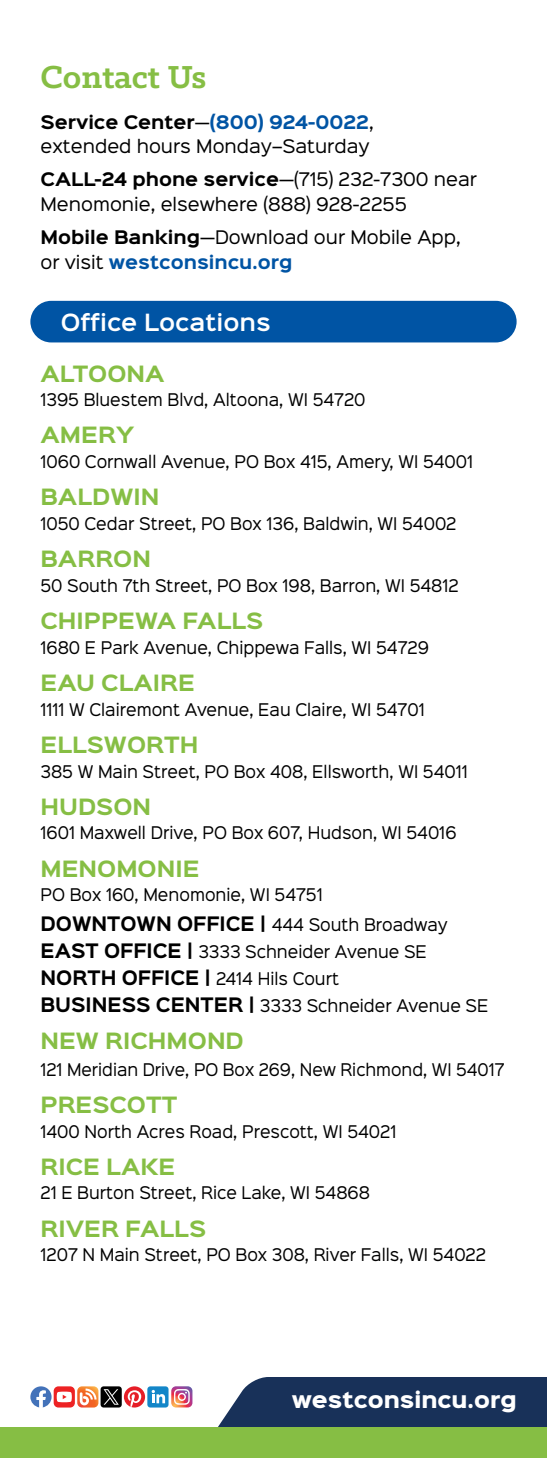
<style>
.page{position:relative;width:547px;height:1458px;background:#fff}
.page>*{position:absolute;margin:0;border:0;box-sizing:border-box;transform-origin:0 0}
.Header1{font:700 36px "Klinic Slab";color:#86be44}
.Heading_2{font:600 21.38px "Sinkin Sans 600";color:#fff}
.Location{font:700 20.25px "Sinkin Sans 700";color:#86be44}
.t1{font:900 20.25px "Sinkin Sans 800";color:#fff}
.Body1{font:16.88px/24.8px "Sinkin Sans 400";color:#000}
.Location_Address{font:15.75px "Sinkin Sans 400";color:#000;scale:.95 1}
.Location_Address-2{font:15.75px "Sinkin Sans 400";color:#000;scale:.94 1}
.s1{font-family:"Sinkin Sans 700";font-weight:700}
.s2{font-family:"Sinkin Sans 700";font-weight:700;color:#0054a4}
.s3{font-family:"Sinkin Sans 700";font-weight:700;font-size:18px}
</style>
<div class="page">
<div style="left:30px;top:301px;width:486px;height:41px;background:#0054a4;border-radius:21px"></div>
<div style="left:0;top:1428px;width:547px;height:30px;background:#86be44"></div>
<svg style="left:171px;top:1377px;width:376px;height:51px;background:#405472"></svg>
<div style="left:147px;top:1386px;width:21px;height:22px;background:#1386c8;border-radius:3px"></div>
<svg style="left:152px;top:1390px;width:13px;height:13px"></svg>
<div style="left:101px;top:1386px;width:21px;height:22px;background:#000;border-radius:3px"></div>
<svg style="left:30px;top:1386px;width:68px;height:22px"></svg>
<svg style="left:104px;top:1386px;width:41px;height:22px"></svg>
<p class="Header1" style="left:40px;top:53px;width:167px">Contact Us</p>
<p class="Body1" style="left:40px;top:108px;width:335px"><span class="s1">Service Center</span>—<span class="s2">(800) 924-0022</span>, extended hours Monday–Saturday</p>
<p class="Body1" style="left:40px;top:166px;width:438px"><span class="s1">CALL-24 phone service</span>—(715) 232-7300 near<br>Menomonie, elsewhere (888) 928-2255</p>
<p class="Body1" style="left:40px;top:223px;width:422px"><span class="s1">Mobile Banking</span>—Download our Mobile App, or visit <span class="s2">westconsincu.org</span></p>
<p class="Heading_2" style="left:61px;top:303px;width:211px">Office Locations</p>
<p class="Location" style="left:40px;top:363px;width:126px">ALTOONA</p>
<p class="Location_Address" style="left:40px;top:387px;width:344px">1395 Bluestem Blvd, Altoona, WI 54720</p>
<p class="Location" style="left:40px;top:425px;width:96px">AMERY</p>
<p class="Location_Address" style="left:40px;top:449px;width:457px">1060 Cornwall Avenue, PO Box 415, Amery, WI 54001</p>
<p class="Location" style="left:40px;top:487px;width:120px">BALDWIN</p>
<p class="Location_Address" style="left:40px;top:510px;width:439px">1050 Cedar Street, PO Box 136, Baldwin, WI 54002</p>
<p class="Location" style="left:40px;top:548px;width:112px">BARRON</p>
<p class="Location_Address" style="left:40px;top:572px;width:442px">50 South 7th Street, PO Box 198, Barron, WI 54812</p>
<p class="Location" style="left:40px;top:610px;width:224px">CHIPPEWA FALLS</p>
<p class="Location_Address" style="left:40px;top:634px;width:410px">1680 E Park Avenue, Chippewa Falls, WI 54729</p>
<p class="Location" style="left:40px;top:672px;width:156px">EAU CLAIRE</p>
<p class="Location_Address" style="left:40px;top:696px;width:406px">1111 W Clairemont Avenue, Eau Claire, WI 54701</p>
<p class="Location" style="left:40px;top:734px;width:159px">ELLSWORTH</p>
<p class="Location_Address" style="left:40px;top:758px;width:451px">385 W Main Street, PO Box 408, Ellsworth, WI 54011</p>
<p class="Location" style="left:40px;top:796px;width:112px">HUDSON</p>
<p class="Location_Address" style="left:40px;top:820px;width:439px">1601 Maxwell Drive, PO Box 607, Hudson, WI 54016</p>
<p class="Location" style="left:40px;top:858px;width:160px">MENOMONIE</p>
<p class="Location_Address" style="left:40px;top:882px;width:298px">PO Box 160, Menomonie, WI 54751</p>
<p class="Location_Address" style="left:40px;top:911px;width:430px"><span class="s3">DOWNTOWN OFFICE |</span> 444 South Broadway</p>
<p class="Location_Address" style="left:40px;top:938px;width:408px"><span class="s3">EAST OFFICE |</span> 3333 Schneider Avenue SE</p>
<p class="Location_Address" style="left:40px;top:965px;width:316px"><span class="s3">NORTH OFFICE |</span> 2414 Hils Court</p>
<p class="Location_Address" style="left:40px;top:992px;width:473px"><span class="s3">BUSINESS CENTER |</span> 3333 Schneider Avenue SE</p>
<p class="Location" style="left:40px;top:1030px;width:205px">NEW RICHMOND</p>
<p class="Location_Address-2" style="left:40px;top:1056px;width:495px">121 Meridian Drive, PO Box 269, New Richmond, WI 54017</p>
<p class="Location" style="left:40px;top:1094px;width:138px">PRESCOTT</p>
<p class="Location_Address" style="left:40px;top:1118px;width:376px">1400 North Acres Road, Prescott, WI 54021</p>
<p class="Location" style="left:40px;top:1156px;width:136px">RICE LAKE</p>
<p class="Location_Address" style="left:40px;top:1180px;width:348px">21 E Burton Street, Rice Lake, WI 54868</p>
<p class="Location" style="left:40px;top:1218px;width:167px">RIVER FALLS</p>
<p class="Location_Address" style="left:40px;top:1242px;width:470px">1207 N Main Street, PO Box 308, River Falls, WI 54022</p>
<p class="t1" style="left:292px;top:1389px;width:226px">WESTCONSINCU.ORG</p>
</div>
